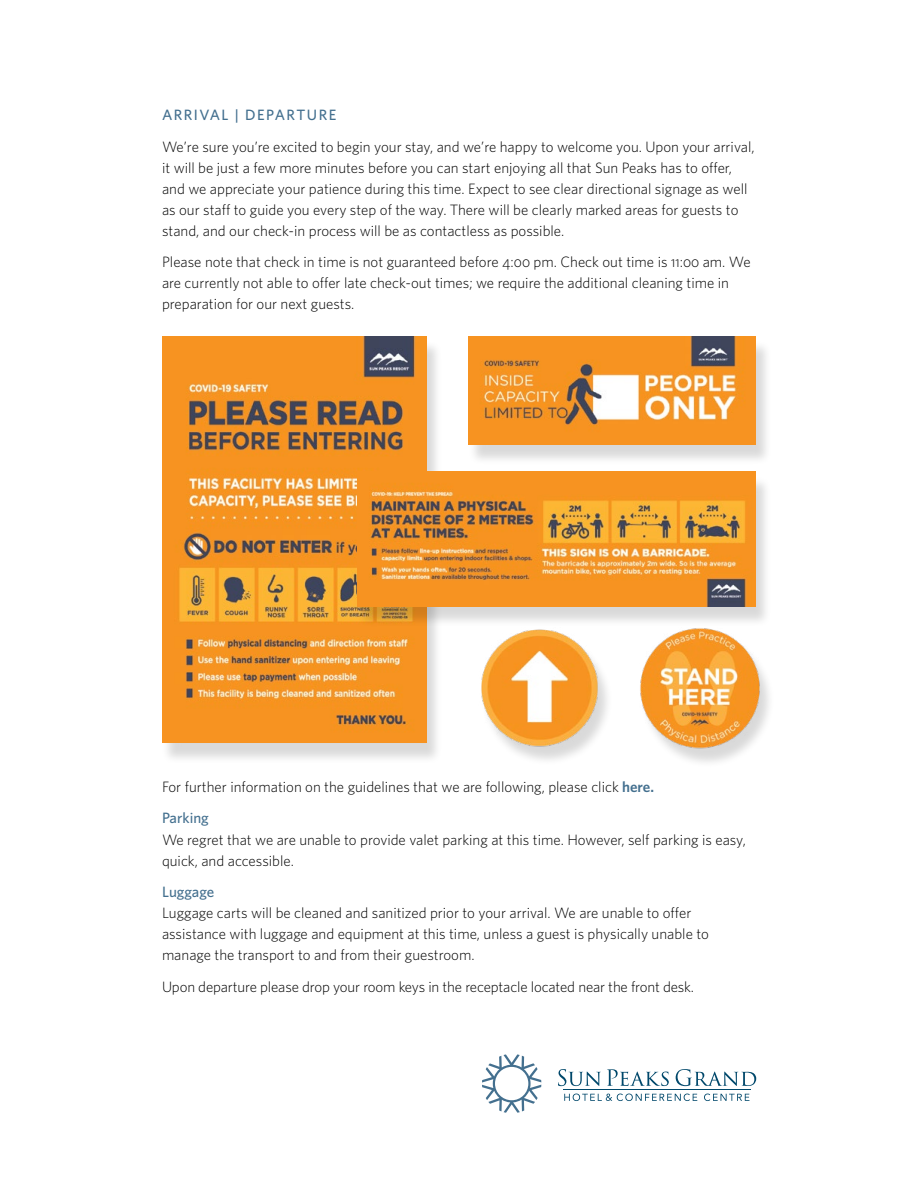
<style>
.page{position:relative;width:918px;height:1188px;background:#fff}
.page>*{position:absolute;margin:0;border:0;box-sizing:border-box;transform-origin:0 0}
.t1{font:300 15px/21px "Whitney";color:#000}
.t2{font:500 15px "Whitney";letter-spacing:.1em;color:#44708f}
.t3{font:500 15px "Whitney";color:#44708f}
.s1{font-family:"Whitney Light SC";font-weight:400}
.s2{font-weight:600;color:#44708f}
.s3{font-weight:500;color:#44708f}
</style>
<div class="page">
<svg style="left:482px;top:1054px;width:59px;height:59px"></svg>
<svg style="left:558px;top:1069px;width:43px;height:17px"></svg>
<svg style="left:607px;top:1069px;width:62px;height:17px"></svg>
<svg style="left:676px;top:1069px;width:80px;height:17px"></svg>
<svg style="left:564px;top:1094px;width:133px;height:7px"></svg>
<svg style="left:704px;top:1094px;width:45px;height:7px"></svg>
<hr style="left:564px;top:1090px;width:187px;height:1px;background:#00486b">
<div style="left:161px;top:340px;width:282px;height:424px;background:#000;opacity:.15"></div>
<img style="left:162px;top:336px;width:265px;height:407px">
<div style="left:467px;top:340px;width:305px;height:126px;background:#000;opacity:.15"></div>
<img style="left:469px;top:336px;width:287px;height:109px">
<div style="left:640px;top:633px;width:135px;height:135px;background:#000;opacity:.15"></div>
<img style="left:640px;top:628px;width:121px;height:120px">
<div style="left:356px;top:476px;width:416px;height:151px;background:#000;opacity:.15"></div>
<img style="left:357px;top:472px;width:399px;height:134px">
<div style="left:481px;top:634px;width:132px;height:132px;background:#000;opacity:.15"></div>
<img style="left:481px;top:629px;width:120px;height:120px">
<p class="t2" style="left:162px;top:106px;width:176px">ARRIVAL | DEPARTURE</p>
<p class="t1" style="left:162px;top:136px;width:594px">We’re sure you’re excited to begin your stay, and we’re happy to welcome you. Upon your arrival, it will be just a few more minutes before you can start enjoying all that Sun Peaks has to offer, and we appreciate your patience during this time. Expect to see clear directional signage as well as our staff to guide you every step of the way. There will be clearly marked areas for guests to stand, and our check-in process will be as contactless as possible.</p>
<p class="t1" style="left:162px;top:251px;width:590px">Please note that check in time is not guaranteed before <span class="s1">4:00</span> pm. Check out time is <span class="s1">11:00</span> am. We are currently not able to offer late check-out times; we require the additional cleaning time in preparation for our next guests.</p>
<p class="t1" style="left:162px;top:771px;width:494px;line-height:31.5px">For further information on the guidelines that we are following, please click <span class="s2">here.<br></span><span class="s3">Parking</span></p>
<p class="t1" style="left:162px;top:829px;width:586px">We regret that we are unable to provide valet parking at this time. However, self parking is easy, quick, and accessible.</p>
<p class="t3" style="left:162px;top:883px;width:54px">Luggage</p>
<p class="t1" style="left:162px;top:902px;width:549px">Luggage carts will be cleaned and sanitized prior to your arrival. We are unable to offer assistance with luggage and equipment at this time, unless a guest is physically unable to manage the transport to and from their guestroom.</p>
<p class="t1" style="left:162px;top:976px;width:534px">Upon departure please drop your room keys in the receptacle located near the front desk.</p>
</div>
